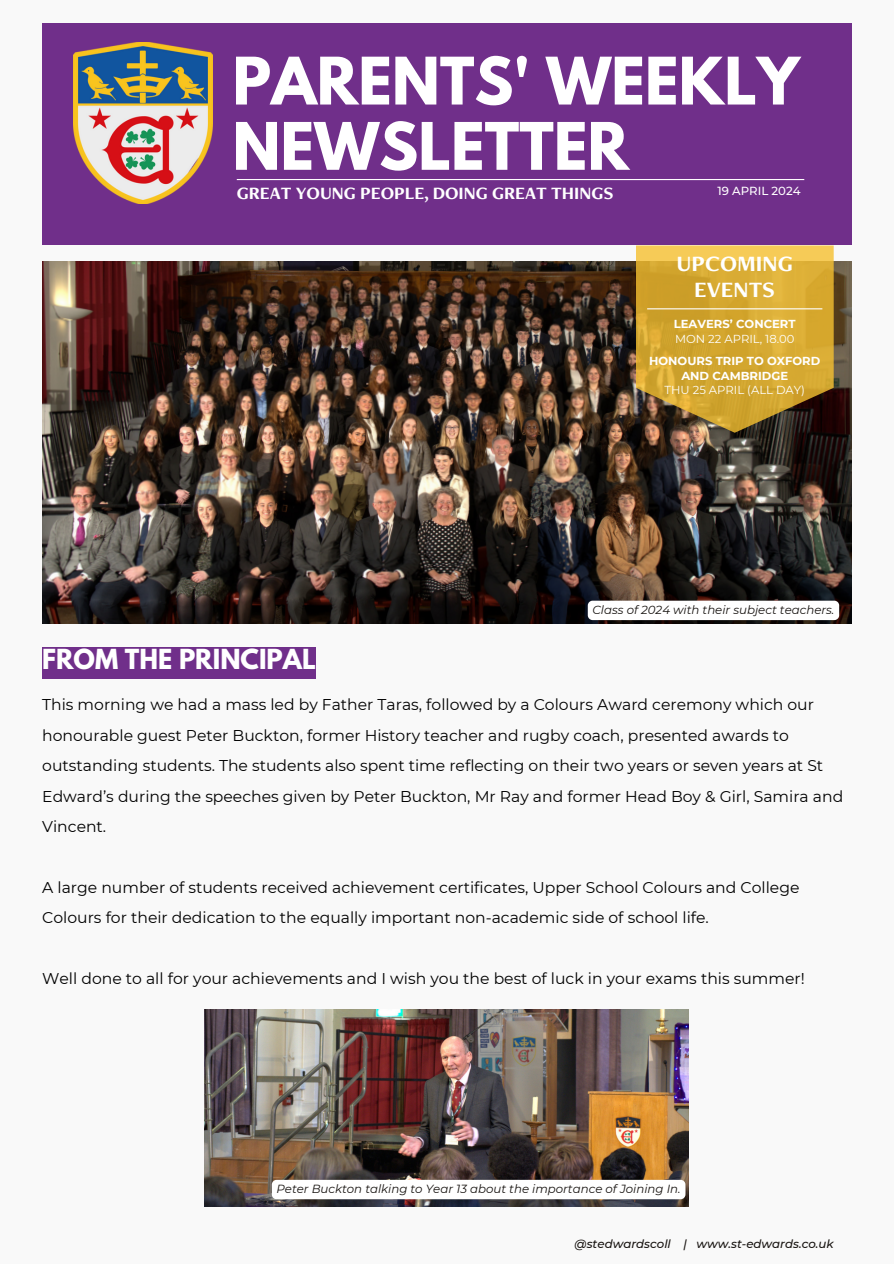
<style>
.page{position:relative;width:894px;height:1264px;background:#fff}
.page>*{position:absolute;margin:0;border:0;box-sizing:border-box;transform-origin:0 0}
.t1{font:700 58.05px/65.2px "League Spartan";color:#fff}
.t2{font:700 24.45px "League Spartan";color:#fff}
.t3{font:700 22.8px/25.8px "Freight Neo W03";color:#fff;text-align:center}
.t4{font:700 18px "Freight Neo W03";color:#fff}
.t5{font:15.6px/30.3px "Montserrat";color:#000}
.t6{font:italic 11.7px "Montserrat";color:#171310}
.t7{font:italic 500 11.7px "Montserrat";color:#171310}
.t8{font:500 11.7px "Montserrat";color:#fff}
.t9{font:700 11.55px/14.4px "Montserrat";color:#fff;text-align:center}
.t10{font:11.55px/14.4px "Montserrat";color:#fff}
.s1{font-weight:700}
.s2{font-weight:400}
</style>
<div class="page">
<div style="left:0;top:0;width:893px;height:1263px;background:#f9f9f9"></div>
<div style="left:42px;top:23px;width:809px;height:222px;background:#702f8a"></div>
<img style="left:42px;top:261px;width:809px;height:363px">
<svg style="left:636px;top:245px;width:197px;height:188px;background:#c59c33"></svg>
<img style="left:74px;top:43px;width:138px;height:161px">
<hr style="left:237px;top:179px;width:567px;height:1px;background:#fff">
<hr style="left:647px;top:308px;width:175px;height:1px;background:#fff">
<img style="left:205px;top:1009px;width:483px;height:197px">
<div style="left:42px;top:647px;width:274px;height:31px;background:#702f8a"></div>
<div style="left:587px;top:600px;width:251px;height:20px;background:#fff;border-radius:5px"></div>
<div style="left:272px;top:1179px;width:413px;height:20px;background:#fff;border-radius:5px"></div>
<h3 class="t1" style="left:232px;top:56px;width:568px">PARENTS' WEEKLY<br>NEWSLETTER</h3>
<h2 class="t4" style="left:237px;top:181px;width:378px">GREAT YOUNG PEOPLE, DOING GREAT THINGS</h2>
<p class="t8" style="left:717px;top:183px;width:85px">19 APRIL 2024</p>
<h4 class="t3" style="left:676px;top:250px;width:118px">UPCOMING<br>EVENTS</h4>
<h4 class="t10" style="left:673px;top:317px;width:123px"><span class="s1">LEAVERS’ CONCERT<br></span>MON 22 APRIL, 18.00</h4>
<p class="t9" style="left:649px;top:354px;width:173px">HONOURS TRIP TO OXFORD<br>AND CAMBRIDGE<br><span class="s2">THU 25 APRIL (ALL DAY)</span></p>
<h4 class="t2" style="left:42px;top:647px;width:275px">FROM THE PRINCIPAL</h4>
<p class="t6" style="left:592px;top:602px;width:243px">Class of 2024 with their subject teachers.</p>
<h2 class="t5" style="left:42px;top:689px;width:802px">This morning we had a mass led by Father Taras, followed by a Colours Award ceremony which our honourable guest Peter Buckton, former History teacher and rugby coach, presented awards to outstanding students. The students also spent time reflecting on their two years or seven years at St Edward’s during the speeches given by Peter Buckton, Mr Ray and former Head Boy &amp; Girl, Samira and Vincent.</h2>
<h6 class="t5" style="left:42px;top:872px;width:758px">A large number of students received achievement certificates, Upper School Colours and College<br>Colours for their dedication to the equally important non-academic side of school life.</h6>
<h6 class="t5" style="left:42px;top:963px;width:763px">Well done to all for your achievements and I wish you the best of luck in your exams this summer!</h6>
<p class="t6" style="left:276px;top:1181px;width:405px">Peter Buckton talking to Year 13 about the importance of Joining In.</p>
<p class="t7" style="left:574px;top:1236px;width:260px">@stedwardscoll | www.st-edwards.co.uk</p>
</div>
